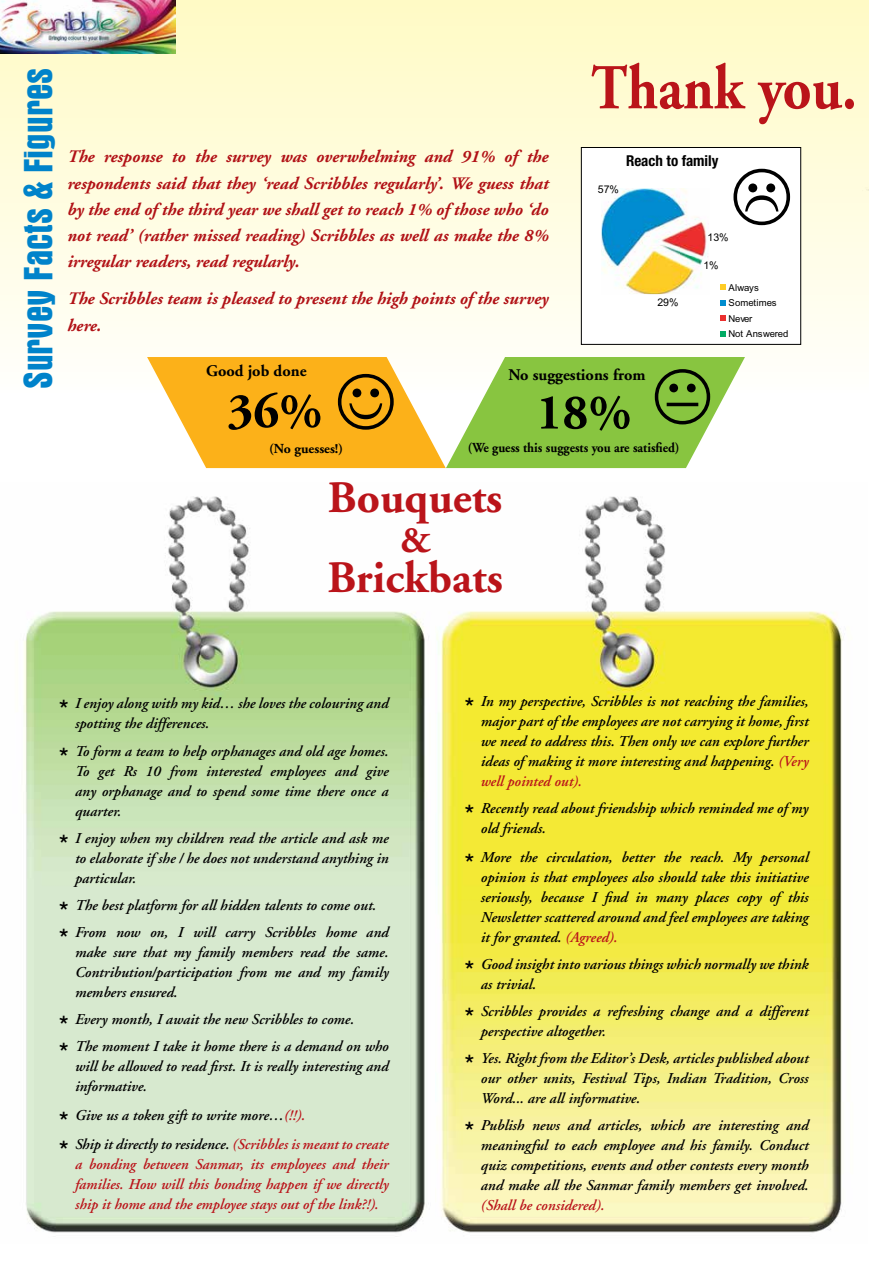
<style>
.page{position:relative;width:869px;height:1276px;background:#fff}
.page>*{position:absolute;margin:0;border:0;box-sizing:border-box;transform-origin:0 0}
.t1{font:700 63.75px "Adobe Garamond";color:#ba141a;scale:.88 1}
.t2{font:700 50px "Adobe Garamond";color:#000}
.t3{font:700 45px "Adobe Garamond";color:#ba141a}
.t4{font:700 condensed 41.25px "Aurora BT";color:#0083ca;scale:.95 1}
.t5{font:700 37.5px "Adobe Garamond";color:#ba141a}
.t6{font:italic 700 17.5px/26.2px "Adobe Garamond";color:#b11116;text-align:justify}
.t7{font:700 16.25px "Adobe Garamond";color:#000}
.t8{font:italic 600 15px/20px "Adobe Garamond";color:#000;text-align:justify}
.t9{font:italic 600 15px/20px "Adobe Garamond";color:#ba141a;text-align:justify}
.t10{font:700 condensed 15px "Helvetica Neue";color:#000}
.t11{font:700 13.75px "Adobe Garamond";color:#000;scale:.93 1}
.t12{font:700 13.75px "Adobe Garamond";color:#000}
.t13{font:10.62px "Arial";color:#000}
.t14{font:9.5px/15.4px "Arial";letter-spacing:-.015em;color:#000}
.s1{color:#ba141a}
.s2{color:#000}
</style>
<div class="page">
<img style="left:24px;top:496px;width:401px;height:737px">
<img style="left:436px;top:496px;width:407px;height:737px">
<div style="left:0;top:0;width:868px;height:400px;background:linear-gradient(to bottom,#fffac4,#fdfdfb)"></div>
<img style="left:0;top:0;width:175px;height:53px">
<svg style="left:147px;top:357px;width:597px;height:111px"></svg>
<svg style="left:581px;top:147px;width:219px;height:197px"></svg>
<img style="left:862px;top:113px;width:6px;height:140px">
<h3 class="t4" style="left:15px;top:389px;width:339px;rotate:-90deg">Survey Facts &amp; Figures</h3>
<p class="t6" style="left:67px;top:144px;width:482px">The response to the survey was overwhelming and 91% of the respondents said that they ‘read Scribbles regularly’. We guess that by the end of the third year we shall get to reach 1% of those who ‘do not read’ (rather missed reading) Scribbles as well as make the 8% irregular readers, read regularly.</p>
<p class="t6" style="left:67px;top:286px;width:482px">The Scribbles team is pleased to present the high points of the survey here.</p>
<h1 class="t1" style="left:591px;top:53px;width:303px">Thank you.</h1>
<p class="t13" style="left:597px;top:182px;width:22px">57%</p>
<p class="t10" style="left:625px;top:151px;width:94px">Reach to family</p>
<p class="t13" style="left:657px;top:295px;width:22px">29%</p>
<p class="t13" style="left:707px;top:231px;width:22px">13%</p>
<p class="t13" style="left:703px;top:258px;width:17px">1%</p>
<p class="t14" style="left:728px;top:280px;width:61px">Always<br>Sometimes<br>Never<br>Not Answered</p>
<p class="t7" style="left:206px;top:362px;width:102px">Good job done</p>
<p class="t7" style="left:508px;top:365px;width:138px">No suggestions from</p>
<h2 class="t2" style="left:227px;top:384px;width:97px">36%</h2>
<h2 class="t2" style="left:536px;top:385px;width:97px">18%</h2>
<p class="t12" style="left:269px;top:441px;width:75px">(No guesses!)</p>
<p class="t11" style="left:467px;top:440px;width:229px">(We guess this suggests you are satisfied)</p>
<h3 class="t3" style="left:328px;top:473px;width:176px">Bouquets</h3>
<h3 class="t5" style="left:399px;top:519px;width:32px">&amp;</h3>
<h3 class="t3" style="left:327px;top:553px;width:177px">Brickbats</h3>
<p class="t8" style="left:75px;top:694px;width:315px;text-indent:-16px">➢ I enjoy along with my kid… she loves the colouring and spotting the differences.</p>
<p class="t8" style="left:75px;top:741px;width:315px;text-indent:-16px">➢ To form a team to help orphanages and old age homes.<br>To get Rs 10 from interested employees and give any orphanage and to spend some time there once a quarter.</p>
<p class="t8" style="left:75px;top:828px;width:315px;text-indent:-16px">➢ I enjoy when my children read the article and ask me to elaborate if she / he does not understand anything in particular.</p>
<p class="t8" style="left:59px;top:895px;width:319px">➢ The best platform for all hidden talents to come out.</p>
<p class="t8" style="left:75px;top:922px;width:315px;text-indent:-16px">➢ From now on, I will carry Scribbles home and make sure that my family members read the same.<br>Contribution/participation from me and my family members ensured.</p>
<p class="t8" style="left:59px;top:1009px;width:297px">➢ Every month, I await the new Scribbles to come.</p>
<p class="t8" style="left:75px;top:1036px;width:315px;text-indent:-16px">➢ The moment I take it home there is a demand on who will be allowed to read first. It is really interesting and informative.</p>
<p class="t8" style="left:59px;top:1105px;width:248px">➢ Give us a token gift to write more…<span class="s1">(!!).</span></p>
<p class="t9" style="left:75px;top:1134px;width:315px;text-indent:-16px"><span class="s2">➢ Ship it directly to residence.</span> (Scribbles is meant to create a bonding between Sanmar, its employees and their families. How will this bonding happen if we directly ship it home and the employee stays out of the link?!).</p>
<p class="t8" style="left:480px;top:691px;width:329px;text-indent:-16px">➢ In my perspective, Scribbles is not reaching the families, major part of the employees are not carrying it home, first we need to address this. Then only we can explore further ideas of making it more interesting and happening. <span class="s1">(Very well pointed out).</span></p>
<p class="t8" style="left:480px;top:798px;width:329px;text-indent:-16px">➢ Recently read about friendship which reminded me of my old friends.</p>
<p class="t8" style="left:480px;top:847px;width:329px;text-indent:-16px">➢ More the circulation, better the reach. My personal opinion is that employees also should take this initiative seriously, because I find in many places copy of this Newsletter scattered around and feel employees are taking it for granted. <span class="s1">(Agreed).</span></p>
<p class="t8" style="left:480px;top:954px;width:329px;text-indent:-16px">➢ Good insight into various things which normally we think as trivial.</p>
<p class="t8" style="left:480px;top:1001px;width:329px;text-indent:-16px">➢ Scribbles provides a refreshing change and a different perspective altogether.</p>
<p class="t8" style="left:480px;top:1049px;width:329px;text-indent:-16px">➢ Yes. Right from the Editor’s Desk, articles published about our other units, Festival Tips, Indian Tradition, Cross Word... are all informative.</p>
<p class="t8" style="left:480px;top:1116px;width:329px;text-indent:-16px">➢ Publish news and articles, which are interesting and meaningful to each employee and his family. Conduct quiz competitions, events and other contests every month and make all the Sanmar family members get involved.</p>
<p class="t9" style="left:480px;top:1196px;width:125px">(Shall be considered).</p>
</div>
